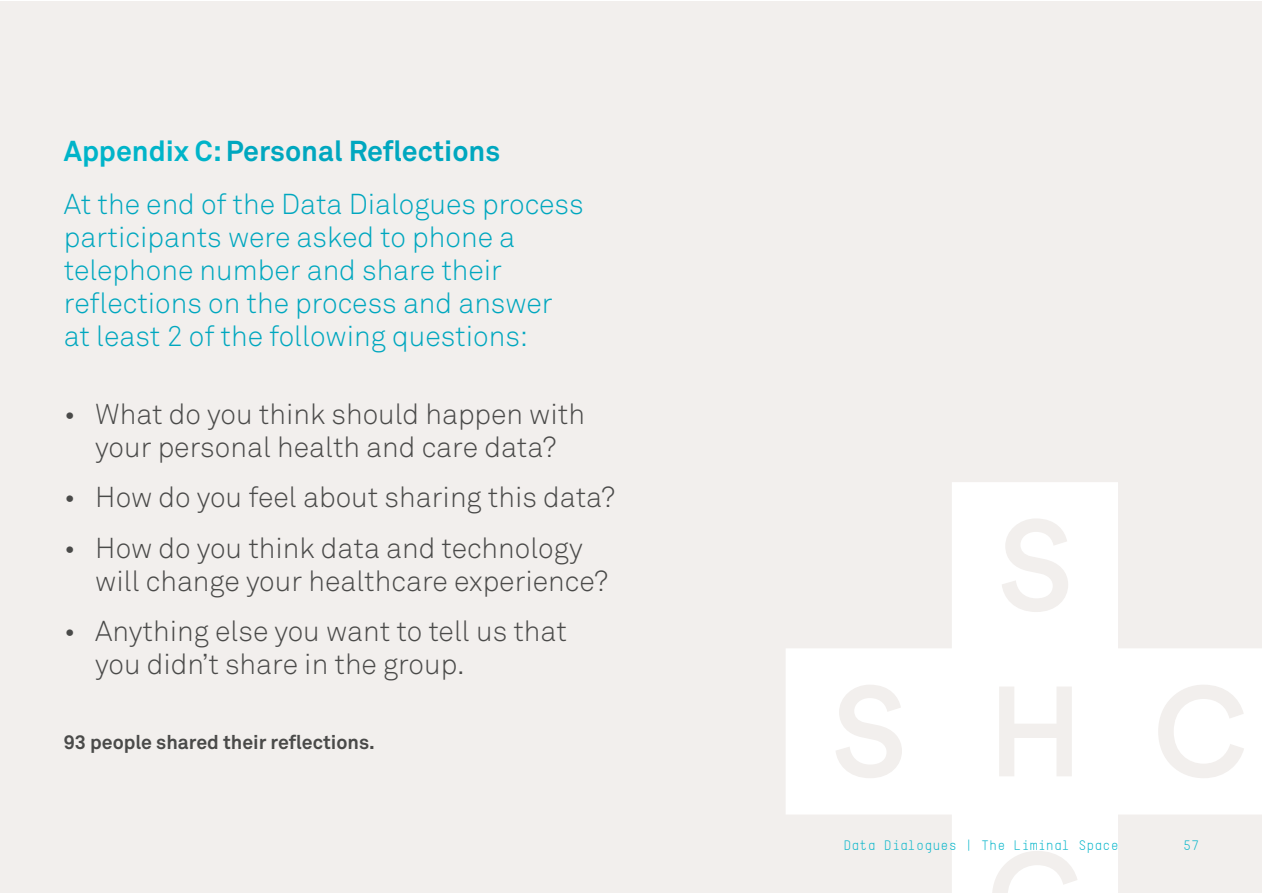
<style>
.page{position:relative;width:1263px;height:893px;background:#fff}
.page>*{position:absolute;margin:0;border:0;box-sizing:border-box;transform-origin:0 0}
.t1{font:300 28.5px/33px "Akkurat Pro";color:#4a4a49}
.t2{font:300 28.5px/33px "Akkurat Pro";color:#00a7bf}
.t3{font:700 28.5px "Akkurat Pro";color:#00a7bf}
.t4{font:700 19.5px "Akkurat Pro";color:#4a4a49}
.t5{font:13.5px "TSTAR Mono Round";color:#00b4c9}
.s1{color:#00b4c9}
</style>
<div class="page">
<div style="left:1px;top:1px;width:1261px;height:891px;background:#f2efed"></div>
<svg style="left:786px;top:482px;width:476px;height:411px"></svg>
<svg style="left:835px;top:518px;width:409px;height:375px;fill:#fff"></svg>
<p class="t3" style="left:64px;top:133px;width:438px"><span class="s1">Appendix C:</span> Personal Reflections</p>
<p class="t2" style="left:64px;top:187px;width:521px">At the end of the Data Dialogues process participants were asked to phone a telephone number and share their reflections on the process and answer at least 2 of the following questions:</p>
<p class="t1" style="left:64px;top:398px;width:523px;text-align:center">• What do you think should happen with your personal health and care data?</p>
<p class="t1" style="left:64px;top:481px;width:553px">• How do you feel about sharing this data?</p>
<p class="t1" style="left:95px;top:531px;width:514px;text-indent:-31px">• How do you think data and technology will change your healthcare experience?</p>
<p class="t1" style="left:95px;top:614px;width:473px;text-indent:-31px">• Anything else you want to tell us that you didn’t share in the group.</p>
<p class="t4" style="left:64px;top:730px;width:313px">93 people shared their reflections.</p>
<p class="t5" style="left:843px;top:838px;width:277px">Data Dialogues | The Liminal Space</p>
<p class="t5" style="left:1183px;top:838px;width:18px">57</p>
</div>
